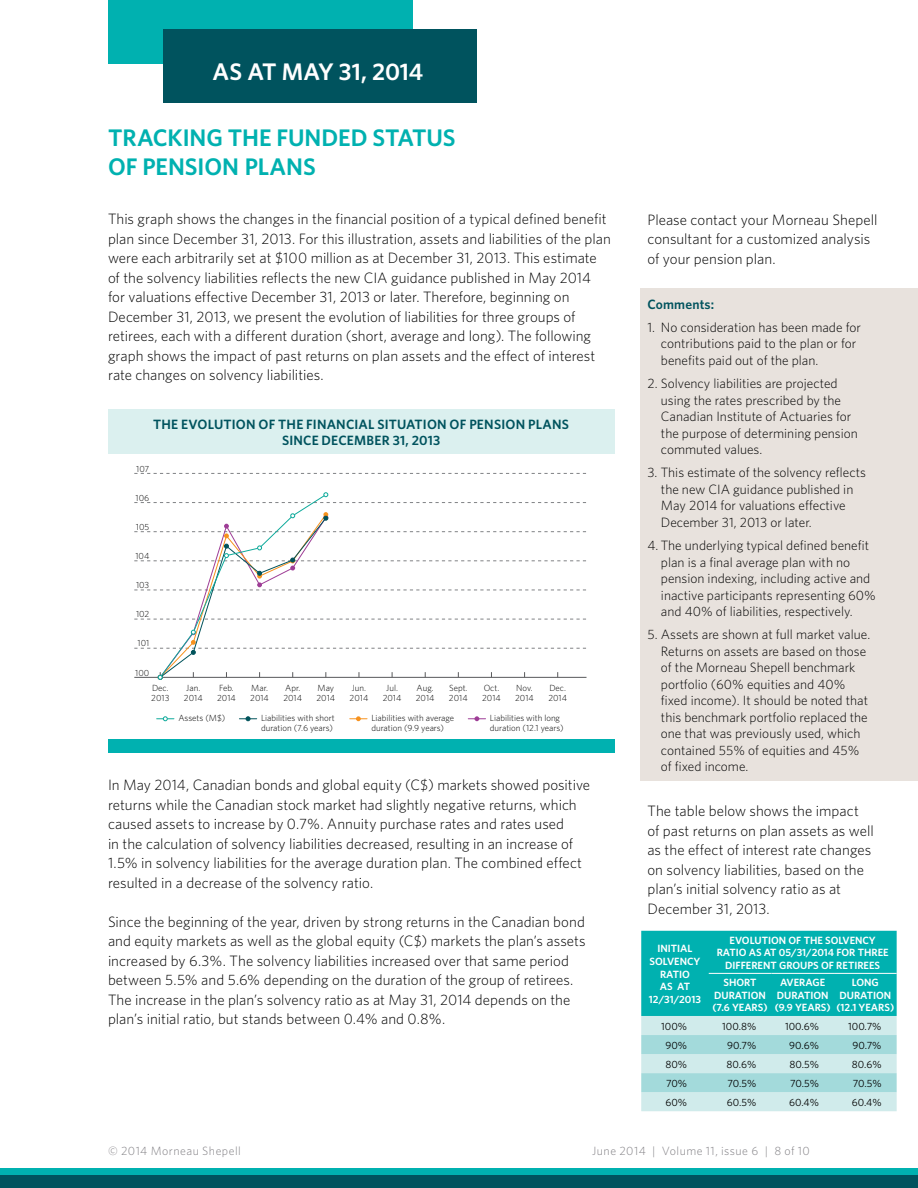
<style>
.page{position:relative;width:918px;height:1188px;background:#fff}
.page>*{position:absolute;margin:0;border:0;box-sizing:border-box;transform-origin:0 0}
.t1{font:600 24px/28.8px "Whitney";letter-spacing:-.005em;color:#00b1b0}
.t2{font:600 24px "Whitney";letter-spacing:-.005em;color:#fff}
.t3{font:300 15px/19.5px "Whitney";color:#000}
.t4{font:300 13.5px/16.5px "Whitney";color:#000}
.t5{font:600 13.5px/16.2px "Whitney";letter-spacing:.015em;color:#00535e;text-align:center}
.t6{font:300 12px "Whitney";letter-spacing:.04em;color:#807f83}
.t7{font:600 10.5px/12.6px "Whitney";color:#fff;text-align:center}
.t8{font:10.5px "Whitney";color:#000}
.t9{font:300 8.85px/9.9px "Whitney";color:#000}
</style>
<div class="page">
<div style="left:0;top:1174px;width:918px;height:14px;background:#00535e"></div>
<div style="left:0;top:1168px;width:918px;height:6px;background:#00b1b0"></div>
<div style="left:108px;top:0;width:305px;height:64px;background:#00b1b0"></div>
<div style="left:163px;top:29px;width:314px;height:73px;background:#00535e"></div>
<svg style="left:468px;top:716px;width:18px;height:5px"></svg>
<svg style="left:350px;top:716px;width:17px;height:5px"></svg>
<svg style="left:239px;top:716px;width:18px;height:5px"></svg>
<svg style="left:157px;top:716px;width:17px;height:5px"></svg>
<svg style="left:134px;top:473px;width:452px;height:1px"></svg>
<svg style="left:134px;top:492px;width:453px;height:188px"></svg>
<div style="left:108px;top:410px;width:506px;height:44px;background:#dbf0ef"></div>
<div style="left:641px;top:288px;width:277px;height:493px;background:#e8e2dd"></div>
<div style="left:108px;top:740px;width:506px;height:13px;background:#00b1b0"></div>
<svg style="left:641px;top:931px;width:256px;height:180px;background:#65cccc"></svg>
<hr style="left:709px;top:973px;width:62px;height:1px;background:#fff">
<hr style="left:771px;top:973px;width:63px;height:1px;background:#fff">
<hr style="left:834px;top:973px;width:63px;height:1px;background:#fff">
<h1 class="t2" style="left:213px;top:56px;width:212px">AS AT MAY 31, 2014</h1>
<h1 class="t1" style="left:108px;top:123px;width:349px">TRACKING THE FUNDED STATUS<br>OF PENSION PLANS</h1>
<p class="t3" style="left:108px;top:209px;width:504px">This graph shows the changes in the financial position of a typical defined benefit plan since December 31, 2013. For this illustration, assets and liabilities of the plan were each arbitrarily set at $100 million as at December 31, 2013. This estimate of the solvency liabilities reflects the new CIA guidance published in May 2014 for valuations effective December 31, 2013 or later. Therefore, beginning on December 31, 2013, we present the evolution of liabilities for three groups of retirees, each with a different duration (short, average and long). The following graph shows the impact of past returns on plan assets and the effect of interest rate changes on solvency liabilities.</p>
<p class="t5" style="left:153px;top:416px;width:418px">THE EVOLUTION OF THE FINANCIAL SITUATION OF PENSION PLANS<br>SINCE DECEMBER 31, 2013</p>
<p class="t9" style="left:136px;top:463px;width:15px">107</p>
<p class="t9" style="left:136px;top:492px;width:15px">106</p>
<p class="t9" style="left:136px;top:522px;width:15px">105</p>
<p class="t9" style="left:135px;top:551px;width:15px">104</p>
<p class="t9" style="left:136px;top:580px;width:15px">103</p>
<p class="t9" style="left:136px;top:609px;width:15px">102</p>
<p class="t9" style="left:138px;top:638px;width:13px">101</p>
<p class="t9" style="left:135px;top:667px;width:16px">100</p>
<p class="t9" style="left:151px;top:683px;width:20px">Dec.<br>2013</p>
<p class="t9" style="left:184px;top:683px;width:20px">Jan.<br>2014</p>
<p class="t9" style="left:217px;top:683px;width:20px">Feb.<br>2014</p>
<p class="t9" style="left:178px;top:713px;width:48px">Assets (M$)</p>
<p class="t9" style="left:250px;top:683px;width:20px">Mar.<br>2014</p>
<p class="t9" style="left:283px;top:683px;width:20px">Apr.<br>2014</p>
<p class="t9" style="left:316px;top:683px;width:20px">May<br>2014</p>
<p class="t9" style="left:350px;top:683px;width:20px">Jun.<br>2014</p>
<p class="t9" style="left:383px;top:683px;width:20px;text-align:center">Jul.<br>2014</p>
<p class="t9" style="left:548px;top:683px;width:20px">Dec.<br>2014</p>
<p class="t9" style="left:482px;top:683px;width:20px">Oct.<br>2014</p>
<p class="t9" style="left:449px;top:683px;width:20px">Sept.<br>2014</p>
<p class="t9" style="left:416px;top:683px;width:20px">Aug.<br>2014</p>
<p class="t9" style="left:515px;top:683px;width:20px">Nov.<br>2014</p>
<p class="t9" style="left:261px;top:713px;width:75px">Liabilities with short duration (7.6 years)</p>
<p class="t9" style="left:371px;top:713px;width:84px">Liabilities with average duration (9.9 years)</p>
<p class="t9" style="left:490px;top:713px;width:75px">Liabilities with long duration (12.1 years)</p>
<p class="t3" style="left:108px;top:775px;width:484px">In May 2014, Canadian bonds and global equity (C$) markets showed positive returns while the Canadian stock market had slightly negative returns, which caused assets to increase by 0.7%. Annuity purchase rates and rates used<br>in the calculation of solvency liabilities decreased, resulting in an increase of 1.5% in solvency liabilities for the average duration plan. The combined effect resulted in a decrease of the solvency ratio.</p>
<p class="t3" style="left:108px;top:911px;width:479px">Since the beginning of the year, driven by strong returns in the Canadian bond and equity markets as well as the global equity (C$) markets the plan’s assets increased by 6.3%. The solvency liabilities increased over that same period between 5.5% and 5.6% depending on the duration of the group of retirees.<br>The increase in the plan’s solvency ratio as at May 31, 2014 depends on the plan’s initial ratio, but stands between 0.4% and 0.8%.</p>
<p class="t3" style="left:647px;top:209px;width:231px">Please contact your Morneau Shepell consultant for a customized analysis of your pension plan.</p>
<p class="t5" style="left:647px;top:296px;width:68px">Comments:</p>
<p class="t4" style="left:661px;top:319px;width:201px;text-indent:-14px">1. No consideration has been made for contributions paid to the plan or for benefits paid out of the plan.</p>
<p class="t4" style="left:661px;top:375px;width:198px;text-indent:-14px">2. Solvency liabilities are projected using the rates prescribed by the<br>Canadian Institute of Actuaries for the purpose of determining pension commuted values.</p>
<p class="t4" style="left:661px;top:464px;width:206px;text-indent:-14px">3. This estimate of the solvency reflects the new CIA guidance published in May 2014 for valuations effective December 31, 2013 or later.</p>
<p class="t4" style="left:661px;top:537px;width:216px;text-indent:-14px">4. The underlying typical defined benefit plan is a final average plan with no pension indexing, including active and inactive participants representing 60% and 40% of liabilities, respectively.</p>
<p class="t4" style="left:661px;top:626px;width:211px;text-indent:-14px">5. Assets are shown at full market value.<br>Returns on assets are based on those of the Morneau Shepell benchmark portfolio (60% equities and 40% fixed income). It should be noted that this benchmark portfolio replaced the one that was previously used, which contained 55% of equities and 45% of fixed income.</p>
<p class="t3" style="left:647px;top:801px;width:228px">The table below shows the impact of past returns on plan assets as well as the effect of interest rate changes on solvency liabilities, based on the plan’s initial solvency ratio as at December 31, 2013.</p>
<p class="t7" style="left:649px;top:942px;width:54px">INITIAL<br>SOLVENCY<br>RATIO<br>AS AT<br>12/31/2013</p>
<p class="t7" style="left:717px;top:934px;width:173px">EVOLUTION OF THE SOLVENCY<br>RATIO AS AT 05/31/2014 FOR THREE<br>DIFFERENT GROUPS OF RETIREES</p>
<p class="t7" style="left:712px;top:976px;width:57px">SHORT<br>DURATION (7.6 YEARS)</p>
<p class="t7" style="left:775px;top:976px;width:57px">AVERAGE<br>DURATION (9.9 YEARS)</p>
<p class="t7" style="left:836px;top:976px;width:59px">LONG<br>DURATION (12.1 YEARS)</p>
<p class="t8" style="left:661px;top:1019px;width:27px">100%</p>
<p class="t8" style="left:722px;top:1019px;width:36px">100.8%</p>
<p class="t8" style="left:785px;top:1019px;width:35px">100.6%</p>
<p class="t8" style="left:848px;top:1019px;width:35px">100.7%</p>
<p class="t8" style="left:665px;top:1038px;width:23px">90%</p>
<p class="t8" style="left:727px;top:1038px;width:31px">90.7%</p>
<p class="t8" style="left:789px;top:1038px;width:31px">90.6%</p>
<p class="t8" style="left:852px;top:1038px;width:31px">90.7%</p>
<p class="t8" style="left:665px;top:1057px;width:23px">80%</p>
<p class="t8" style="left:727px;top:1057px;width:31px">80.6%</p>
<p class="t8" style="left:790px;top:1057px;width:31px">80.5%</p>
<p class="t8" style="left:852px;top:1057px;width:31px">80.6%</p>
<p class="t8" style="left:666px;top:1076px;width:23px">70%</p>
<p class="t8" style="left:727px;top:1076px;width:30px">70.5%</p>
<p class="t8" style="left:790px;top:1076px;width:30px">70.5%</p>
<p class="t8" style="left:853px;top:1076px;width:30px">70.5%</p>
<p class="t8" style="left:666px;top:1095px;width:23px">60%</p>
<p class="t8" style="left:727px;top:1095px;width:31px">60.5%</p>
<p class="t8" style="left:789px;top:1095px;width:31px">60.4%</p>
<p class="t8" style="left:852px;top:1095px;width:31px">60.4%</p>
<p class="t6" style="left:108px;top:1143px;width:134px">© 2014 Morneau Shepell</p>
<p class="t6" style="left:592px;top:1143px;width:219px">June 2014 | Volume 11, issue 6 | 8 of 10</p>
</div>
